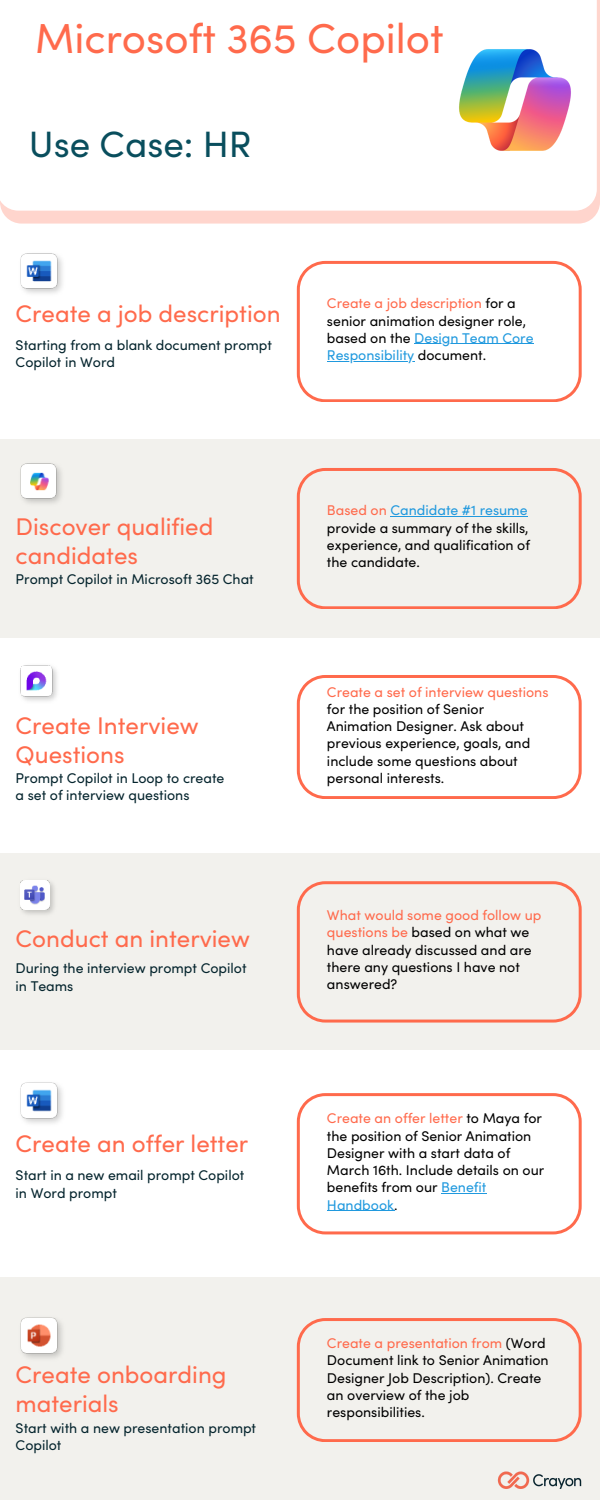
<style>
.page{position:relative;width:600px;height:1500px;background:#fff}
.page>*{position:absolute;margin:0;border:0;box-sizing:border-box;transform-origin:0 0}
.t1{font:42px "Sofia Pro";color:#ff6a4c}
.t2{font:36.8px "Sofia Pro";color:#094e5d}
.t3{font:24.2px/29.2px "Sofia Pro";color:#ff6a4c}
.t4{font:14.1px/17.2px "Sofia Pro";color:#000}
.t5{font:14.1px/17.2px "Sofia Pro";color:#04242d}
.s1{color:#ff6a4c}
.s2{color:#2099de}
</style>
<div class="page">
<svg style="left:2px;top:0;width:598px;height:224px;background:#ffd7cf"></svg>
<svg style="left:0;top:0;width:597px;height:211px"></svg>
<img style="left:455px;top:40px;width:120px;height:121px">
<div style="left:0;top:440px;width:600px;height:198px;background:#f2f1ed"></div>
<div style="left:0;top:854px;width:600px;height:196px;background:#f2f1ed"></div>
<div style="left:0;top:1277px;width:600px;height:223px;background:#f2f1ed"></div>
<img style="left:20px;top:1317px;width:43px;height:42px">
<img style="left:20px;top:253px;width:43px;height:41px">
<img style="left:20px;top:463px;width:42px;height:41px">
<img style="left:20px;top:665px;width:37px;height:36px">
<svg style="left:297px;top:261px;width:285px;height:141px"></svg>
<hr style="left:414px;top:344px;width:120px;height:1px;background:#2099de">
<hr style="left:327px;top:361px;width:87px;height:1px;background:#2099de">
<svg style="left:297px;top:468px;width:285px;height:141px"></svg>
<hr style="left:390px;top:516px;width:138px;height:1px;background:#2099de">
<svg style="left:297px;top:675px;width:285px;height:124px"></svg>
<svg style="left:297px;top:881px;width:285px;height:141px"></svg>
<svg style="left:297px;top:1093px;width:285px;height:141px"></svg>
<hr style="left:441px;top:1193px;width:45px;height:1px;background:#2099de">
<hr style="left:327px;top:1210px;width:67px;height:1px;background:#2099de">
<svg style="left:297px;top:1318px;width:285px;height:124px"></svg>
<img style="left:20px;top:880px;width:35px;height:35px">
<img style="left:20px;top:1082px;width:43px;height:42px">
<img style="left:497px;top:1471px;width:85px;height:18px">
<p class="t1" style="left:35px;top:23px;width:410px">Microsoft 365 Copilot</p>
<p class="t2" style="left:29px;top:130px;width:224px">Use Case: HR</p>
<p class="t3" style="left:16px;top:302px;width:267px">Create a job description</p>
<p class="t4" style="left:327px;top:296px;width:208px"><span class="s1">Create a job description</span> for a senior animation designer role, based on the <span class="s2">Design Team Core<br>Responsibility</span> document.</p>
<p class="t5" style="left:16px;top:338px;width:258px">Starting from a blank document prompt<br>Copilot in Word</p>
<p class="t3" style="left:16px;top:514px;width:199px">Discover qualified candidates</p>
<p class="t4" style="left:327px;top:503px;width:205px"><span class="s1">Based on</span> <span class="s2">Candidate #1 resume </span>provide a summary of the skills, experience, and qualification of the candidate.</p>
<p class="t5" style="left:16px;top:572px;width:240px">Prompt Copilot in Microsoft 365 Chat</p>
<p class="t3" style="left:16px;top:713px;width:185px">Create Interview<br>Questions</p>
<p class="t5" style="left:16px;top:771px;width:210px">Prompt Copilot in Loop to create</p>
<p class="t5" style="left:16px;top:788px;width:175px">a set of interview questions</p>
<p class="t3" style="left:16px;top:927px;width:236px">Conduct an interview</p>
<p class="t5" style="left:16px;top:961px;width:232px">During the interview prompt Copilot</p>
<p class="t5" style="left:16px;top:979px;width:59px">in Teams</p>
<p class="t3" style="left:16px;top:1131px;width:234px">Create an offer letter</p>
<p class="t5" style="left:16px;top:1168px;width:230px">Start in a new email prompt Copilot</p>
<p class="t5" style="left:16px;top:1186px;width:103px">in Word prompt</p>
<p class="t3" style="left:16px;top:1363px;width:213px">Create onboarding materials</p>
<p class="t5" style="left:16px;top:1421px;width:242px">Start with a new presentation prompt<br>Copilot</p>
<p class="t4" style="left:327px;top:684px;width:223px"><span class="s1">Create a set of interview questions </span>for the position of Senior<br>Animation Designer. Ask about previous experience, goals, and include some questions about personal interests.</p>
<p class="t4" style="left:327px;top:908px;width:216px"><span class="s1">What would some good follow up questions be</span> based on what we have already discussed and are there any questions I have not answered?</p>
<p class="t4" style="left:327px;top:1111px;width:219px"><span class="s1">Create an offer letter</span> to Maya for the position of Senior Animation<br>Designer with a start data of<br>March 16th. Include details on our benefits from our <span class="s2">Benefit<br>Handbook</span>.</p>
<p class="t4" style="left:327px;top:1336px;width:223px"><span class="s1">Create a presentation from</span> (Word<br>Document link to Senior Animation<br>Designer Job Description). Create an overview of the job responsibilities.</p>
</div>
